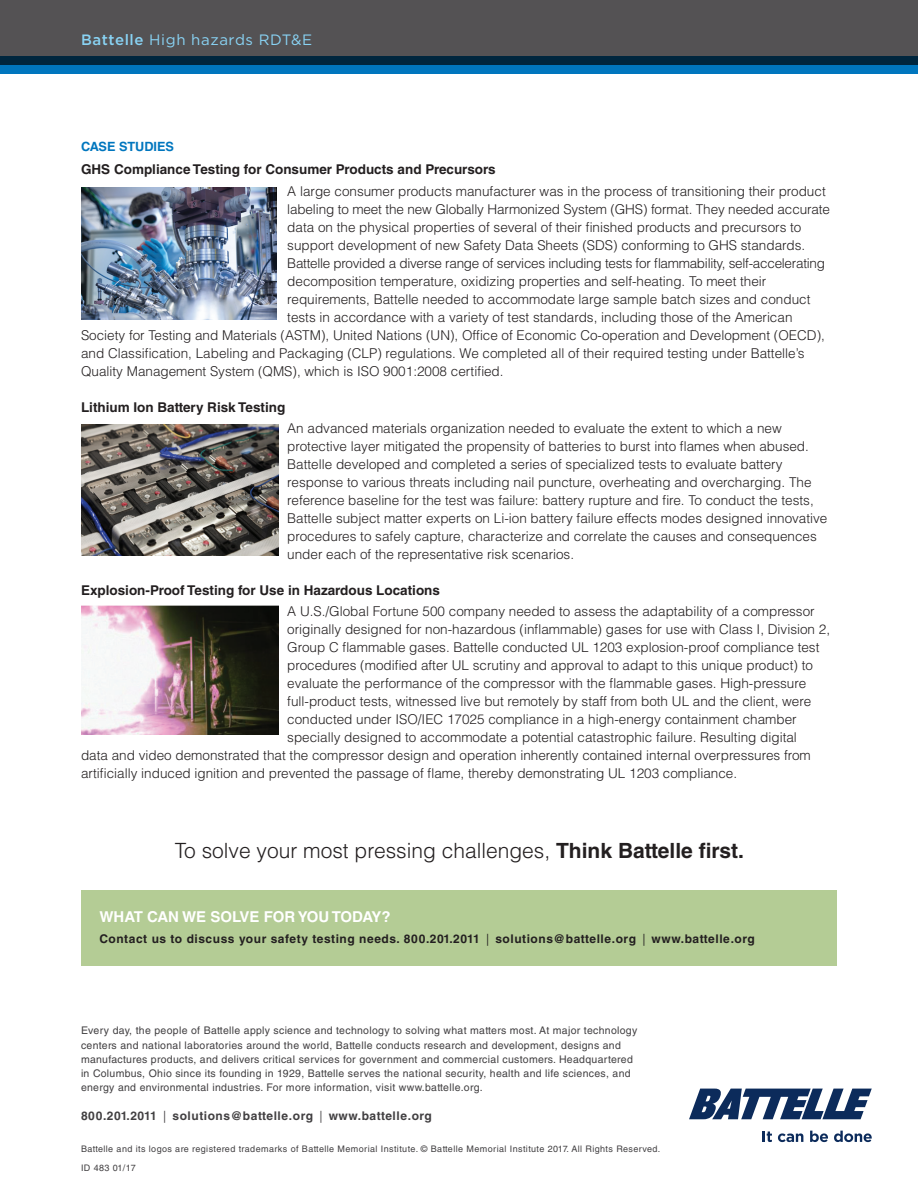
<style>
.page{position:relative;width:918px;height:1188px;background:#fff}
.page>*{position:absolute;margin:0;border:0;box-sizing:border-box;transform-origin:0 0}
.t1{font:300 21px "Helvetica LT Std";color:#231f20}
.t2{font:700 15px "Helvetica LT Std";color:#fff}
.t3{font:15px "Gotham";letter-spacing:.04em;color:#89d3f4}
.t4{font:300 13.5px/18px "Helvetica LT Std";color:#231f20}
.t5{font:700 13.5px "Helvetica LT Std";color:#231f20}
.t6{font:300 13.5px "Helvetica LT Std";letter-spacing:-.02em;color:#231f20}
.t7{font:700 12.75px "Helvetica LT Std";color:#0076be}
.t8{font:700 12px "Helvetica LT Std";letter-spacing:.045em;color:#231f20}
.t9{font:700 12px "Helvetica LT Std";letter-spacing:.045em;color:#413f41}
.t10{font:10.5px/14.2px "Helvetica LT Std";letter-spacing:.03em;color:#413f41}
.t11{font:9px/18.8px "Helvetica LT Std";letter-spacing:.045em;color:#413f41}
.s1{font-weight:500}
.s2{font-weight:700}
</style>
<div class="page">
<div style="left:0;top:0;width:918px;height:65px;background:#545254"></div>
<svg style="left:0;top:56px;width:918px;height:18px;background:#004d7d"></svg>
<svg style="left:689px;top:1089px;width:183px;height:30px"></svg>
<svg style="left:763px;top:1131px;width:9px;height:11px"></svg>
<svg style="left:778px;top:1133px;width:25px;height:9px"></svg>
<svg style="left:810px;top:1131px;width:18px;height:11px"></svg>
<svg style="left:834px;top:1131px;width:38px;height:11px"></svg>
<img style="left:81px;top:188px;width:196px;height:131px">
<img style="left:81px;top:424px;width:197px;height:132px">
<img style="left:81px;top:606px;width:198px;height:129px">
<div style="left:81px;top:890px;width:756px;height:76px;background:#b4cc95"></div>
<p class="t3" style="left:81px;top:30px;width:233px"><span class="s1">Battelle</span> High hazards RDT&amp;E</p>
<p class="t7" style="left:81px;top:139px;width:95px">CASE STUDIES</p>
<p class="t5" style="left:81px;top:161px;width:416px">GHS Compliance Testing for Consumer Products and Precursors</p>
<p class="t4" style="left:287px;top:182px;width:540px">A large consumer products manufacturer was in the process of transitioning their product</p>
<p class="t4" style="left:287px;top:200px;width:544px">labeling to meet the new Globally Harmonized System (GHS) format. They needed accurate</p>
<p class="t4" style="left:287px;top:218px;width:516px">data on the physical properties of several of their finished products and precursors to</p>
<p class="t4" style="left:287px;top:236px;width:519px">support development of new Safety Data Sheets (SDS) conforming to GHS standards.</p>
<p class="t6" style="left:287px;top:254px;width:539px">Battelle provided a diverse range of services including tests for flammability, self-accelerating</p>
<p class="t4" style="left:287px;top:272px;width:481px">decomposition temperature, oxidizing properties and self-heating. To meet their</p>
<p class="t4" style="left:287px;top:290px;width:525px">requirements, Battelle needed to accommodate large sample batch sizes and conduct</p>
<p class="t4" style="left:287px;top:308px;width:507px">tests in accordance with a variety of test standards, including those of the American</p>
<p class="t4" style="left:81px;top:326px;width:745px">Society for Testing and Materials (ASTM), United Nations (UN), Office of Economic Co-operation and Development (OECD),</p>
<p class="t4" style="left:81px;top:344px;width:725px">and Classification, Labeling and Packaging (CLP) regulations. We completed all of their required testing under Battelle’s</p>
<p class="t4" style="left:81px;top:362px;width:424px">Quality Management System (QMS), which is ISO 9001:2008 certified.</p>
<p class="t5" style="left:81px;top:399px;width:206px">Lithium Ion Battery Risk Testing</p>
<p class="t4" style="left:287px;top:419px;width:542px">An advanced materials organization needed to evaluate the extent to which a new protective layer mitigated the propensity of batteries to burst into flames when abused.<br>Battelle developed and completed a series of specialized tests to evaluate battery response to various threats including nail puncture, overheating and overcharging. The reference baseline for the test was failure: battery rupture and fire. To conduct the tests, Battelle subject matter experts on Li-ion battery failure effects modes designed innovative procedures to safely capture, characterize and correlate the causes and consequences under each of the representative risk scenarios.</p>
<p class="t5" style="left:81px;top:582px;width:361px">Explosion-Proof Testing for Use in Hazardous Locations</p>
<p class="t4" style="left:287px;top:602px;width:529px">A U.S./Global Fortune 500 company needed to assess the adaptability of a compressor</p>
<p class="t4" style="left:287px;top:620px;width:544px">originally designed for non-hazardous (inflammable) gases for use with Class I, Division 2,</p>
<p class="t4" style="left:287px;top:638px;width:534px">Group C flammable gases. Battelle conducted UL 1203 explosion-proof compliance test</p>
<p class="t4" style="left:287px;top:656px;width:527px">procedures (modified after UL scrutiny and approval to adapt to this unique product) to</p>
<p class="t4" style="left:287px;top:674px;width:520px">evaluate the performance of the compressor with the flammable gases. High-pressure</p>
<p class="t4" style="left:287px;top:692px;width:525px">full-product tests, witnessed live but remotely by staff from both UL and the client, were</p>
<p class="t4" style="left:287px;top:710px;width:511px">conducted under ISO/IEC 17025 compliance in a high-energy containment chamber</p>
<p class="t4" style="left:287px;top:728px;width:511px">specially designed to accommodate a potential catastrophic failure. Resulting digital</p>
<p class="t4" style="left:81px;top:746px;width:731px">data and video demonstrated that the compressor design and operation inherently contained internal overpressures from</p>
<p class="t4" style="left:81px;top:764px;width:658px">artificially induced ignition and prevented the passage of flame, thereby demonstrating UL 1203 compliance.</p>
<h1 class="t1" style="left:175px;top:837px;width:571px">To solve your most pressing challenges, <span class="s2">Think Battelle first.</span></h1>
<p class="t2" style="left:99px;top:908px;width:25px">What</p>
<p class="t2" style="left:147px;top:908px;width:12px">can</p>
<p class="t2" style="left:182px;top:908px;width:39px">we solve</p>
<p class="t2" style="left:264px;top:908px;width:11px">for</p>
<p class="t2" style="left:298px;top:908px;width:12px">you</p>
<p class="t2" style="left:332px;top:908px;width:11px">today</p>
<p class="t2" style="left:382px;top:908px;width:11px">?</p>
<p class="t8" style="left:99px;top:932px;width:382px">Contact us to discuss your safety testing needs. 800.201.2011</p>
<p class="t8" style="left:495px;top:932px;width:142px">solutions@battelle.org</p>
<p class="t8" style="left:652px;top:932px;width:105px">www.battelle.org</p>
<p class="t10" style="left:81px;top:1024px;width:558px">Every day, the people of Battelle apply science and technology to solving what matters most. At major technology centers and national laboratories around the world, Battelle conducts research and development, designs and manufactures products, and delivers critical services for government and commercial customers. Headquartered in Columbus, Ohio since its founding in 1929, Battelle serves the national security, health and life sciences, and energy and environmental industries. For more information, visit www.battelle.org.</p>
<p class="t9" style="left:81px;top:1108px;width:77px">800.201.2011</p>
<p class="t9" style="left:173px;top:1108px;width:142px">solutions@battelle.org</p>
<p class="t9" style="left:329px;top:1108px;width:105px">www.battelle.org</p>
<p class="t11" style="left:81px;top:1140px;width:581px">Battelle and its logos are registered trademarks of Battelle Memorial Institute. © Battelle Memorial Institute 2017. All Rights Reserved.<br>ID 483 01/17</p>
</div>
